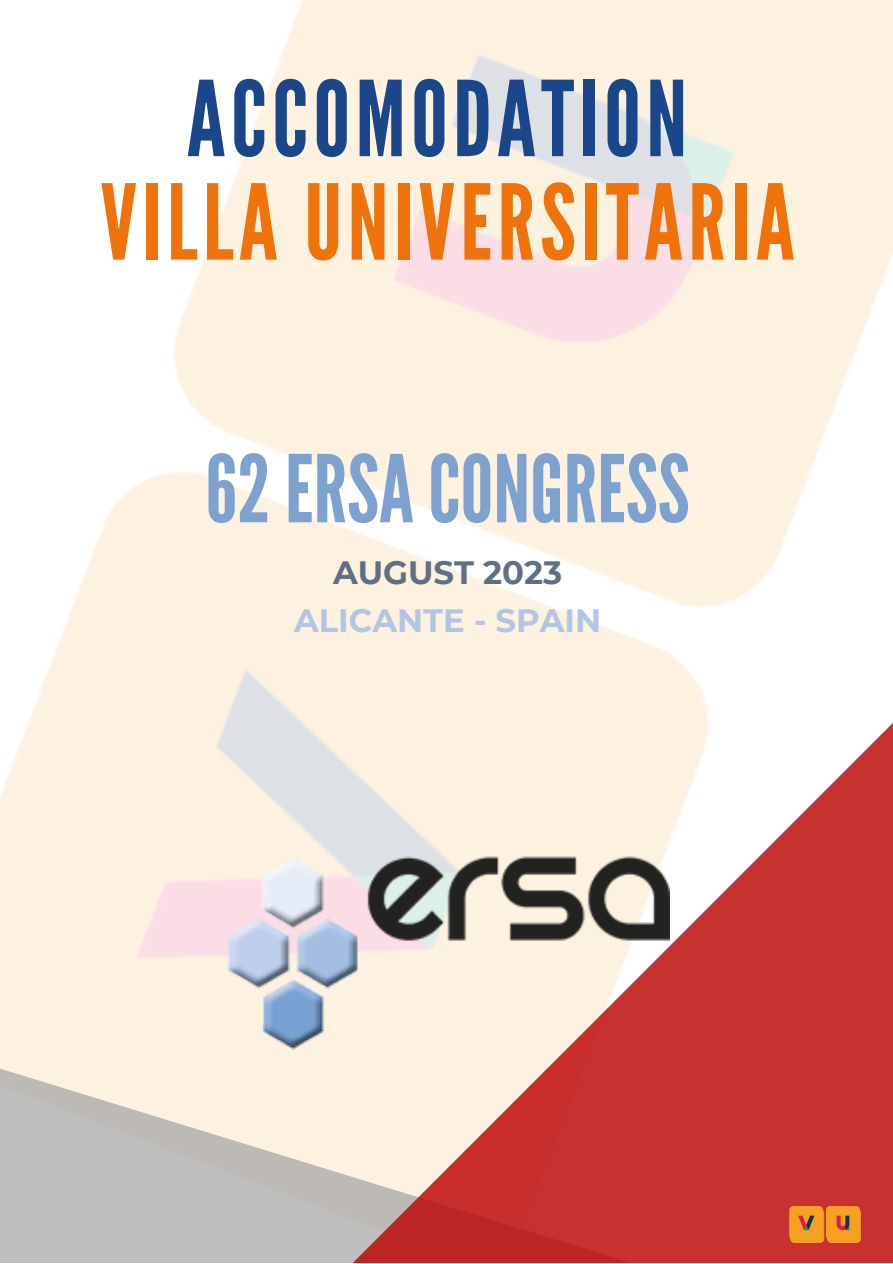
<style>
.page{position:relative;width:893px;height:1264px;background:#fff}
.page>*{position:absolute;margin:0;border:0;box-sizing:border-box;transform-origin:0 0}
.t1{font:104.1px "League Gothic";letter-spacing:.05em;color:#ef720a}
.t2{font:104.1px "League Gothic";letter-spacing:.05em;color:#1a4789}
.t3{font:93px "League Gothic";color:#7da2d0}
.t4{font:700 32.25px "Montserrat";color:#b2c6e4}
.t5{font:700 32.25px "Montserrat";color:#5f7085}
</style>
<div class="page">
<svg style="left:0;top:1024px;width:268px;height:238px;background:#d3cfc8"></svg>
<svg style="left:268px;top:631px;width:624px;height:631px;background:#e29d96"></svg>
<img style="left:783px;top:1184px;width:82px;height:78px">
<img style="left:226px;top:856px;width:443px;height:194px">
<p class="t2" style="left:187px;top:59px;width:502px">ACCOMODATION</p>
<p class="t1" style="left:100px;top:162px;width:695px">VILLA UNIVERSITARIA</p>
<p class="t3" style="left:205px;top:435px;width:485px">62ERSACONGRESS</p>
<p class="t5" style="left:333px;top:553px;width:231px">AUGUST 2023</p>
<p class="t4" style="left:294px;top:600px;width:308px">ALICANTE - SPAIN</p>
</div>
